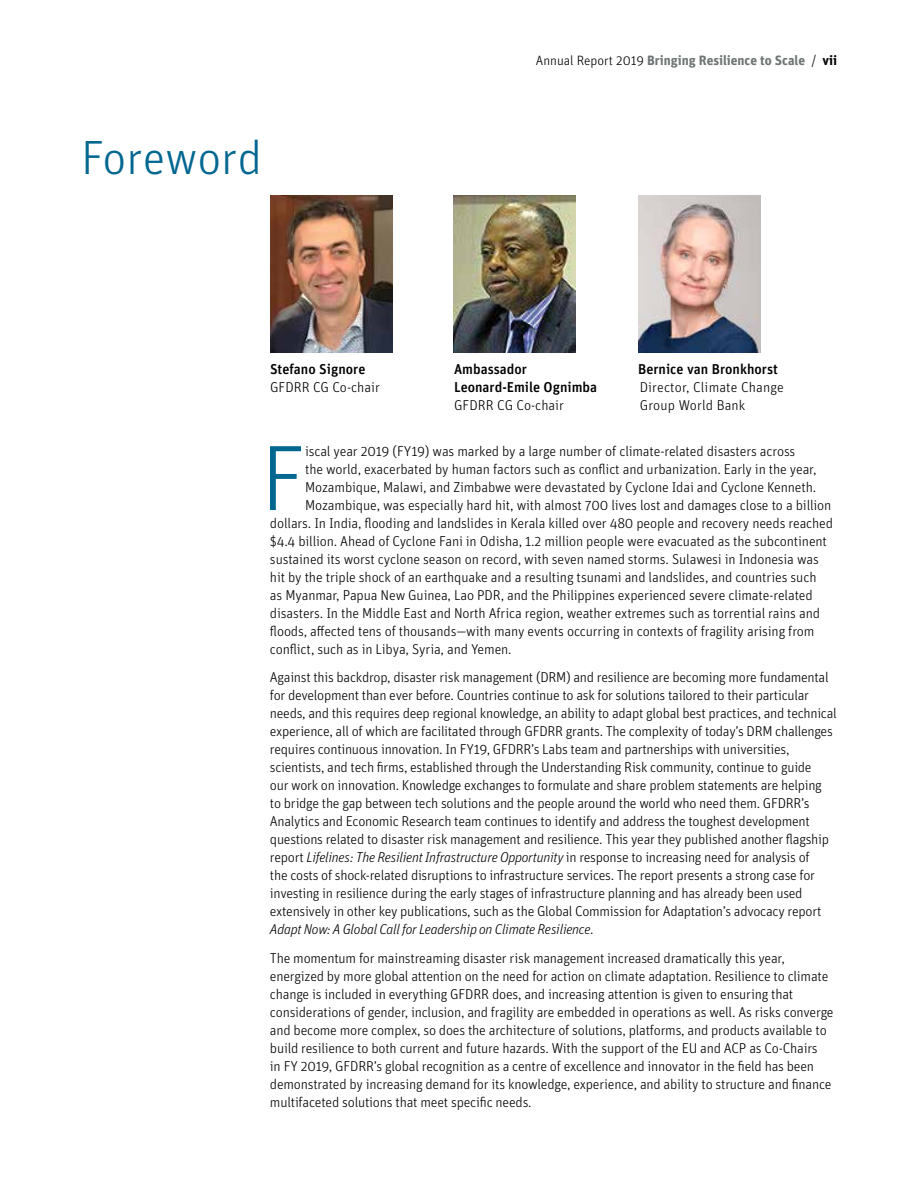
<style>
.page{position:relative;width:918px;height:1188px;background:#fff}
.page>*{position:absolute;margin:0;border:0;box-sizing:border-box;transform-origin:0 0}
.t1{font:300 92.85px "Unit";color:#006790}
.t2{font:300 48px "Unit";color:#006790}
.t3{font:300 14.25px/18px "Unit";letter-spacing:-.015em;color:#000}
.t4{font:500 14.25px/18px "Unit";color:#000}
.t5{font:italic 300 14.25px "Unit";letter-spacing:-.02em;color:#000}
.t6{font:300 14.25px/18px "Unit";letter-spacing:.01em;color:#000}
.t7{font:700 13.5px "Unit";color:#6f7675}
.s1{font-weight:300;color:#000}
.s2{color:#000}
.s3{font-style:italic}
</style>
<div class="page">
<img style="left:270px;top:195px;width:122px;height:158px">
<img style="left:453px;top:195px;width:122px;height:158px">
<img style="left:638px;top:195px;width:122px;height:158px">
<h2 class="t2" style="left:81px;top:127px;width:182px">Foreword</h2>
<p class="t7" style="left:536px;top:52px;width:303px"><span class="s1">Annual Report 2019</span> Bringing Resilience to Scale <span class="s1">/</span> <span class="s2">vii</span></p>
<p class="t4" style="left:270px;top:360px;width:97px">Stefano Signore</p>
<p class="t3" style="left:270px;top:378px;width:111px">GFDRR CG Co-chair</p>
<p class="t4" style="left:454px;top:360px;width:145px">Ambassador<br>Leonard-Emile Ognimba</p>
<p class="t3" style="left:454px;top:396px;width:111px">GFDRR CG Co-chair</p>
<p class="t4" style="left:638px;top:360px;width:141px">Bernice van Bronkhorst</p>
<p class="t6" style="left:640px;top:378px;width:146px">Director, Climate Change<br>Group World Bank</p>
<h1 class="t1" style="left:261px;top:420px;width:47px">F</h1>
<p class="t3" style="left:305px;top:442px;width:492px">iscal year 2019 (FY19) was marked by a large number of climate-related disasters across</p>
<p class="t3" style="left:305px;top:460px;width:513px">the world, exacerbated by human factors such as conflict and urbanization. Early in the year,</p>
<p class="t3" style="left:305px;top:478px;width:513px">Mozambique, Malawi, and Zimbabwe were devastated by Cyclone Idai and Cyclone Kenneth.</p>
<p class="t3" style="left:305px;top:496px;width:528px">Mozambique, was especially hard hit, with almost 700 lives lost and damages close to a billion</p>
<p class="t3" style="left:270px;top:514px;width:565px">dollars. In India, flooding and landslides in Kerala killed over 480 people and recovery needs reached</p>
<p class="t3" style="left:270px;top:532px;width:559px">$4.4 billion. Ahead of Cyclone Fani in Odisha, 1.2 million people were evacuated as the subcontinent</p>
<p class="t3" style="left:270px;top:550px;width:550px">sustained its worst cyclone season on record, with seven named storms. Sulawesi in Indonesia was</p>
<p class="t3" style="left:270px;top:568px;width:548px">hit by the triple shock of an earthquake and a resulting tsunami and landslides, and countries such</p>
<p class="t3" style="left:270px;top:586px;width:544px">as Myanmar, Papua New Guinea, Lao PDR, and the Philippines experienced severe climate-related</p>
<p class="t3" style="left:270px;top:604px;width:552px">disasters. In the Middle East and North Africa region, weather extremes such as torrential rains and</p>
<p class="t3" style="left:270px;top:622px;width:546px">floods, affected tens of thousands—with many events occurring in contexts of fragility arising from</p>
<p class="t3" style="left:270px;top:640px;width:243px">conflict, such as in Libya, Syria, and Yemen.</p>
<p class="t3" style="left:270px;top:668px;width:568px">Against this backdrop, disaster risk management (DRM) and resilience are becoming more fundamental for development than ever before. Countries continue to ask for solutions tailored to their particular needs, and this requires deep regional knowledge, an ability to adapt global best practices, and technical experience, all of which are facilitated through GFDRR grants. The complexity of today’s DRM challenges requires continuous innovation. In FY19, GFDRR’s Labs team and partnerships with universities, scientists, and tech firms, established through the Understanding Risk community, continue to guide<br>our work on innovation. Knowledge exchanges to formulate and share problem statements are helping<br>to bridge the gap between tech solutions and the people around the world who need them. GFDRR’s Analytics and Economic Research team continues to identify and address the toughest development questions related to disaster risk management and resilience. This year they published another flagship report <span class="s3">Lifelines: The Resilient Infrastructure Opportunity</span> in response to increasing need for analysis of<br>the costs of shock-related disruptions to infrastructure services. The report presents a strong case for investing in resilience during the early stages of infrastructure planning and has already been used extensively in other key publications, such as the Global Commission for Adaptation’s advocacy report</p>
<p class="t5" style="left:270px;top:921px;width:326px">Adapt Now: A Global Call for Leadership on Climate Resilience.</p>
<p class="t3" style="left:270px;top:949px;width:565px">The momentum for mainstreaming disaster risk management increased dramatically this year, energized by more global attention on the need for action on climate adaptation. Resilience to climate change is included in everything GFDRR does, and increasing attention is given to ensuring that considerations of gender, inclusion, and fragility are embedded in operations as well. As risks converge and become more complex, so does the architecture of solutions, platforms, and products available to build resilience to both current and future hazards. With the support of the EU and ACP as Co-Chairs<br>in FY 2019, GFDRR’s global recognition as a centre of excellence and innovator in the field has been demonstrated by increasing demand for its knowledge, experience, and ability to structure and finance multifaceted solutions that meet specific needs.</p>
</div>
